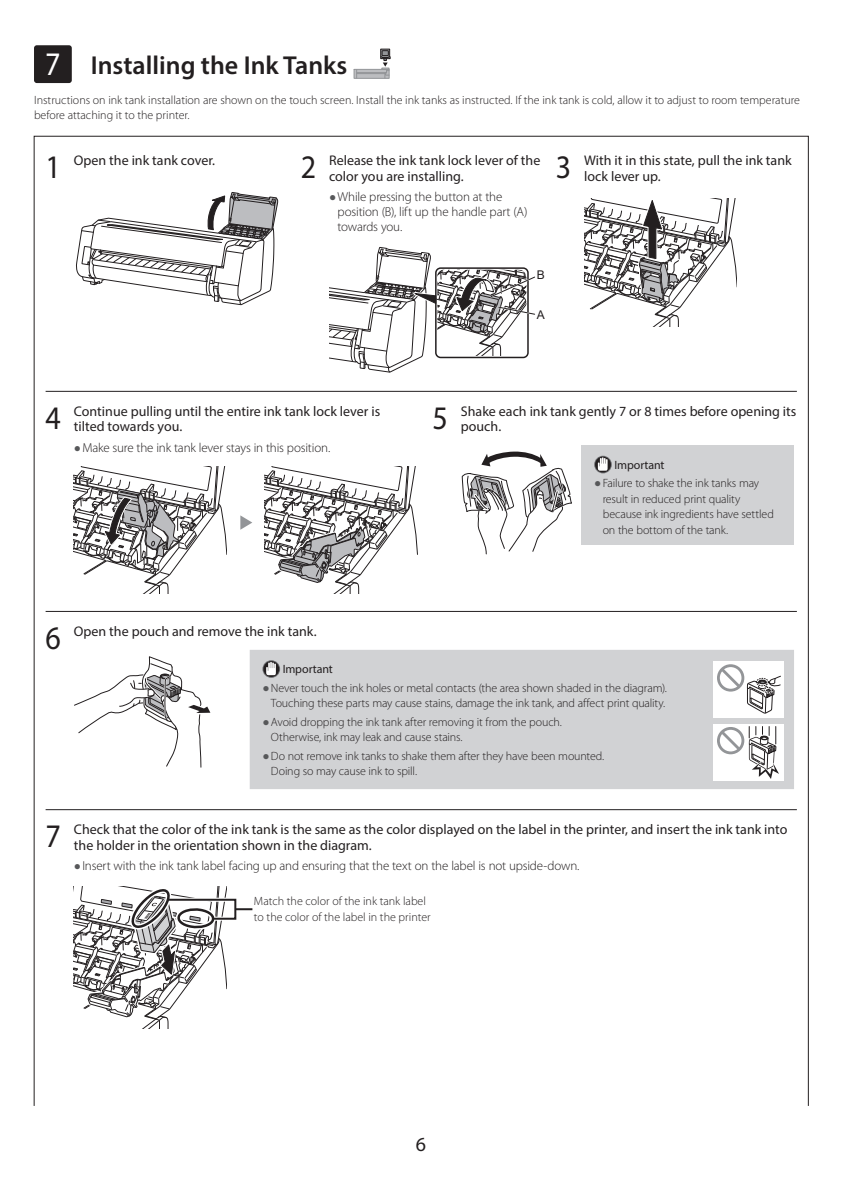
<style>
.page{position:relative;width:842px;height:1191px;background:#fff}
.page>*{position:absolute;margin:0;border:0;box-sizing:border-box;transform-origin:0 0}
.t1{font:33px "Myriad Pro";color:#231f20;scale:.91 1}
.t2{font:600 26px "Myriad Pro";color:#231f20}
.t3{font:20px "Myriad Pro";color:#231f20}
.t4{font:14px/15.6px "Myriad Pro";color:#231f20}
.t5{font:300 13px/15px "Myriad Pro";letter-spacing:-.015em;color:#231f20}
.t6{font:300 12px/15.6px "Myriad Pro";letter-spacing:-.005em;color:#231f20}
.t7{font:12px "Myriad Pro";letter-spacing:-.01em;color:#231f20}
.t8{font:12px "Arial";color:#231f20}
.s1{font-weight:400;font-size:33px;color:#fff}
.s2{font-family:"Arial";font-weight:400;font-size:12px;color:#57585a}
.s3{font-family:"Arial";font-weight:400;color:#57585a}
</style>
<div class="page">
<div style="left:34px;top:45px;width:38px;height:38px;background:#231f20;border-radius:3px"></div>
<svg style="left:353px;top:48px;width:38px;height:31px"></svg>
<svg style="left:76px;top:192px;width:203px;height:114px"></svg>
<svg style="left:329px;top:247px;width:206px;height:126px"></svg>
<svg style="left:584px;top:198px;width:153px;height:128px"></svg>
<hr style="left:46px;top:391px;width:751px;height:1px;background:#231f20">
<svg style="left:264px;top:466px;width:153px;height:127px"></svg>
<svg style="left:74px;top:466px;width:153px;height:127px"></svg>
<svg style="left:240px;top:515px;width:12px;height:15px"></svg>
<div style="left:581px;top:445px;width:213px;height:100px;background:#d1d2d4"></div>
<svg style="left:462px;top:451px;width:110px;height:104px"></svg>
<svg style="left:594px;top:456px;width:18px;height:17px"></svg>
<svg style="left:595px;top:456px;width:16px;height:16px"></svg>
<svg style="left:598px;top:457px;width:10px;height:14px"></svg>
<hr style="left:46px;top:611px;width:751px;height:1px;background:#231f20">
<div style="left:250px;top:650px;width:544px;height:139px;background:#d1d2d4"></div>
<svg style="left:74px;top:656px;width:136px;height:111px"></svg>
<svg style="left:262px;top:660px;width:18px;height:18px"></svg>
<svg style="left:263px;top:661px;width:16px;height:16px"></svg>
<svg style="left:266px;top:662px;width:10px;height:13px"></svg>
<div style="left:713px;top:661px;width:71px;height:57px;background:#fff"></div>
<div style="left:717px;top:664px;width:27px;height:27px;border:3px solid #939598;border-radius:50%"></div>
<svg style="left:718px;top:665px;width:63px;height:49px"></svg>
<div style="left:713px;top:724px;width:71px;height:56px;background:#fff"></div>
<svg style="left:749px;top:726px;width:30px;height:53px"></svg>
<div style="left:717px;top:727px;width:27px;height:27px;border:3px solid #939598;border-radius:50%"></div>
<svg style="left:718px;top:728px;width:25px;height:25px"></svg>
<hr style="left:46px;top:809px;width:751px;height:1px;background:#231f20">
<svg style="left:74px;top:886px;width:178px;height:142px"></svg>
<h2 class="t2" style="left:45px;top:49px;width:304px"><span class="s1">7</span> Installing the Ink Tanks</h2>
<p class="t6" style="left:34px;top:92px;width:767px">Instructions on ink tank installation are shown on the touch screen. Install the ink tanks as instructed. If the ink tank is cold, allow it to adjust to room temperature before attaching it to the printer.</p>
<h1 class="t1" style="left:46px;top:147px;width:18px">1</h1>
<p class="t4" style="left:74px;top:152px;width:143px">Open the ink tank cover.</p>
<h1 class="t1" style="left:301px;top:147px;width:18px">2</h1>
<p class="t4" style="left:329px;top:152px;width:213px">Release the ink tank lock lever of the color you are installing.</p>
<p class="t5" style="left:338px;top:190px;width:191px;text-indent:-8px"><span class="s2">●</span> While pressing the button at the position (B), lift up the handle part (A) towards you.</p>
<p class="t8" style="left:537px;top:267px;width:10px">B</p>
<p class="t8" style="left:537px;top:307px;width:10px">A</p>
<h1 class="t1" style="left:556px;top:147px;width:18px">3</h1>
<p class="t4" style="left:584px;top:152px;width:209px">With it in this state, pull the ink tank lock lever up.</p>
<h1 class="t1" style="left:46px;top:397px;width:18px">4</h1>
<p class="t4" style="left:74px;top:403px;width:308px">Continue pulling until the entire ink tank lock lever is tilted towards you.</p>
<p class="t5" style="left:74px;top:440px;width:258px"><span class="s2">●</span> Make sure the ink tank lever stays in this position.</p>
<h1 class="t1" style="left:433px;top:397px;width:18px">5</h1>
<p class="t4" style="left:461px;top:403px;width:337px">Shake each ink tank gently 7 or 8 times before opening its pouch.</p>
<p class="t7" style="left:614px;top:457px;width:52px">Important</p>
<p class="t6" style="left:603px;top:475px;width:173px;text-indent:-9px"><span class="s3">●</span> Failure to shake the ink tanks may result in reduced print quality because ink ingredients have settled on the bottom of the tank.</p>
<h1 class="t1" style="left:46px;top:617px;width:18px">6</h1>
<p class="t4" style="left:74px;top:623px;width:244px">Open the pouch and remove the ink tank.</p>
<p class="t7" style="left:283px;top:662px;width:52px">Important</p>
<p class="t6" style="left:262px;top:680px;width:406px;text-align:center"><span class="s3">●</span> Never touch the ink holes or metal contacts (the area shown shaded in the diagram).<br>Touching these parts may cause stains, damage the ink tank, and affect print quality.</p>
<p class="t6" style="left:271px;top:714px;width:292px;text-indent:-9px"><span class="s3">●</span> Avoid dropping the ink tank after removing it from the pouch.<br>Otherwise, ink may leak and cause stains.</p>
<p class="t6" style="left:271px;top:748px;width:335px;text-indent:-9px"><span class="s3">●</span> Do not remove ink tanks to shake them after they have been mounted.<br>Doing so may cause ink to spill.</p>
<h1 class="t1" style="left:46px;top:815px;width:18px">7</h1>
<p class="t4" style="left:74px;top:821px;width:715px">Check that the color of the ink tank is the same as the color displayed on the label in the printer, and insert the ink tank into the holder in the orientation shown in the diagram.</p>
<p class="t5" style="left:74px;top:858px;width:507px"><span class="s2">●</span> Insert with the ink tank label facing up and ensuring that the text on the label is not upside-down.</p>
<p class="t6" style="left:254px;top:893px;width:178px">Match the color of the ink tank label to the color of the label in the printer</p>
<h3 class="t3" style="left:416px;top:1132px;width:12px">6</h3>
</div>
